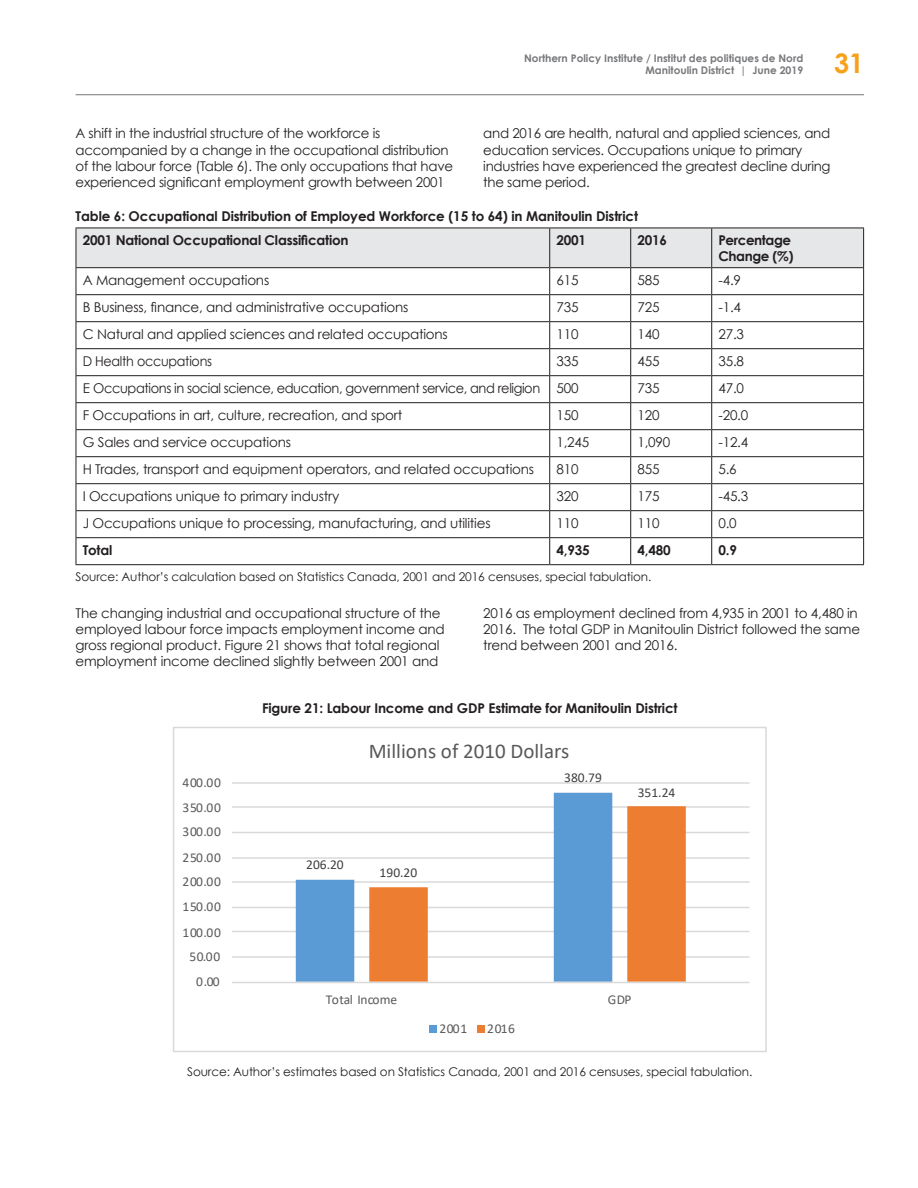
<style>
.page{position:relative;width:918px;height:1188px;background:#fff}
.page>*{position:absolute;margin:0;border:0;box-sizing:border-box;transform-origin:0 0}
.t1{font:700 27px "Century Gothic";color:#f7a11a}
.t2{font:21px "Calibri";color:#595959}
.Body{font:13.5px/16.2px "Century Gothic";letter-spacing:-.02em;color:#231f20}
.Table_Data{font:13.5px "Century Gothic";letter-spacing:-.015em;color:#231f20}
.Table_Header{font:13.5px "Century Gothic";letter-spacing:-.015em;color:#231f20}
.Figure_Text{font:700 13.5px "Century Gothic";letter-spacing:-.01em;color:#231f20}
.t3{font:13.5px "Calibri";letter-spacing:.035em;color:#595959}
.Table_Header-2{font:700 13.5px/16.2px "Century Gothic";letter-spacing:-.02em;color:#231f20}
.Table_Data-2{font:700 13.5px "Century Gothic";letter-spacing:-.015em;color:#231f20}
.t4{font:13.5px "Calibri";color:#404040}
.Table_Data-3{font:13.5px "Century Gothic";letter-spacing:-.015em;color:#231f20;scale:.94 1}
.t5{font:13.5px "Calibri";letter-spacing:-.02em;color:#595959}
.Body-2{font:12px "Century Gothic";letter-spacing:-.01em;color:#231f20}
.Sources_Text{font:12px "Century Gothic";letter-spacing:-.01em;color:#231f20}
.t6{font:700 10.5px/12px "Century Gothic";color:#77787b;text-align:right}
</style>
<div class="page">
<hr style="left:76px;top:94px;width:788px;height:1px;background:#77787b">
<svg style="left:76px;top:228px;width:788px;height:336px"></svg>
<hr style="left:76px;top:564px;width:474px;height:1px;background:#231f20">
<hr style="left:550px;top:564px;width:81px;height:1px;background:#231f20">
<hr style="left:631px;top:564px;width:81px;height:1px;background:#231f20">
<hr style="left:712px;top:564px;width:152px;height:1px;background:#231f20">
<hr style="left:232px;top:956px;width:518px;height:2px;background:#d9d9d9">
<hr style="left:232px;top:931px;width:518px;height:1px;background:#d9d9d9">
<hr style="left:232px;top:907px;width:518px;height:1px;background:#d9d9d9">
<hr style="left:232px;top:881px;width:518px;height:2px;background:#d9d9d9">
<hr style="left:232px;top:857px;width:518px;height:2px;background:#d9d9d9">
<hr style="left:232px;top:832px;width:518px;height:1px;background:#d9d9d9">
<hr style="left:232px;top:806px;width:518px;height:2px;background:#d9d9d9">
<hr style="left:232px;top:782px;width:518px;height:2px;background:#d9d9d9">
<svg style="left:296px;top:793px;width:316px;height:189px"></svg>
<svg style="left:369px;top:806px;width:317px;height:176px"></svg>
<hr style="left:232px;top:982px;width:518px;height:1px;background:#d9d9d9">
<div style="left:429px;top:1025px;width:8px;height:8px;background:#5b9bd5"></div>
<div style="left:477px;top:1025px;width:8px;height:8px;background:#ed7d31"></div>
<div style="left:173px;top:727px;width:594px;height:325px;border:2px solid #d9d9d9"></div>
<p class="t6" style="left:524px;top:52px;width:281px">Northern Policy Institute / Institut des politiques de Nord<br>Manitoulin District | June 2019</p>
<h1 class="t1" style="left:834px;top:46px;width:31px">31</h1>
<p class="Body" style="left:76px;top:125px;width:379px">A shift in the industrial structure of the workforce is accompanied by a change in the occupational distribution of the labour force (Table 6). The only occupations that have experienced significant employment growth between 2001</p>
<p class="Body" style="left:483px;top:125px;width:349px">and 2016 are health, natural and applied sciences, and education services. Occupations unique to primary industries have experienced the greatest decline during the same period.</p>
<p class="Figure_Text" style="left:76px;top:207px;width:564px">Table 6: Occupational Distribution of Employed Workforce (15 to 64) in Manitoulin District</p>
<p class="Table_Data-2" style="left:83px;top:231px;width:267px">2001 National Occupational Classification</p>
<p class="Table_Header-2" style="left:556px;top:232px;width:31px">2001</p>
<p class="Table_Header-2" style="left:637px;top:232px;width:31px">2016</p>
<p class="Table_Header-2" style="left:718px;top:232px;width:77px">Percentage<br>Change (%)</p>
<p class="Table_Data" style="left:83px;top:271px;width:188px">A Management occupations</p>
<p class="Table_Data" style="left:556px;top:271px;width:24px">615</p>
<p class="Table_Data" style="left:637px;top:271px;width:24px">585</p>
<p class="Table_Data" style="left:718px;top:271px;width:24px">-4.9</p>
<p class="Table_Data" style="left:83px;top:298px;width:327px">B Business, finance, and administrative occupations</p>
<p class="Table_Data" style="left:556px;top:298px;width:24px">735</p>
<p class="Table_Data" style="left:637px;top:298px;width:24px">725</p>
<p class="Table_Data" style="left:718px;top:298px;width:24px">-1.4</p>
<p class="Table_Data" style="left:83px;top:325px;width:367px">C Natural and applied sciences and related occupations</p>
<p class="Table_Data" style="left:556px;top:325px;width:24px">110</p>
<p class="Table_Data" style="left:637px;top:325px;width:24px">140</p>
<p class="Table_Data" style="left:718px;top:325px;width:27px">27.3</p>
<p class="Table_Data-3" style="left:83px;top:352px;width:139px">D Health occupations</p>
<p class="Table_Data" style="left:556px;top:352px;width:24px">335</p>
<p class="Table_Data" style="left:637px;top:352px;width:24px">455</p>
<p class="Table_Data" style="left:718px;top:352px;width:27px">35.8</p>
<p class="Table_Data" style="left:83px;top:379px;width:459px">E Occupations in social science, education, government service, and religion</p>
<p class="Table_Data" style="left:556px;top:379px;width:24px">500</p>
<p class="Table_Data" style="left:637px;top:379px;width:24px">735</p>
<p class="Table_Data" style="left:718px;top:379px;width:27px">47.0</p>
<p class="Table_Data" style="left:83px;top:406px;width:321px">F Occupations in art, culture, recreation, and sport</p>
<p class="Table_Data" style="left:556px;top:406px;width:24px">150</p>
<p class="Table_Data" style="left:637px;top:406px;width:24px">120</p>
<p class="Table_Data" style="left:718px;top:406px;width:31px">-20.0</p>
<p class="Table_Data" style="left:83px;top:433px;width:210px">G Sales and service occupations</p>
<p class="Table_Data" style="left:556px;top:433px;width:34px">1,245</p>
<p class="Table_Data" style="left:637px;top:433px;width:34px">1,090</p>
<p class="Table_Data" style="left:718px;top:433px;width:31px">-12.4</p>
<p class="Table_Header" style="left:83px;top:460px;width:453px">H Trades, transport and equipment operators, and related occupations</p>
<p class="Table_Header" style="left:556px;top:460px;width:24px">810</p>
<p class="Table_Header" style="left:637px;top:460px;width:24px">855</p>
<p class="Table_Header" style="left:718px;top:460px;width:20px">5.6</p>
<p class="Table_Header" style="left:83px;top:487px;width:258px">I Occupations unique to primary industry</p>
<p class="Table_Header" style="left:556px;top:487px;width:24px">320</p>
<p class="Table_Header" style="left:637px;top:487px;width:24px">175</p>
<p class="Table_Header" style="left:718px;top:487px;width:31px">-45.3</p>
<p class="Table_Header" style="left:83px;top:514px;width:409px">J Occupations unique to processing, manufacturing, and utilities</p>
<p class="Table_Header" style="left:556px;top:514px;width:24px">110</p>
<p class="Table_Header" style="left:637px;top:514px;width:24px">110</p>
<p class="Table_Header" style="left:718px;top:514px;width:20px">0.0</p>
<p class="Table_Header-2" style="left:83px;top:541px;width:31px">Total</p>
<p class="Table_Header-2" style="left:556px;top:541px;width:35px">4,935</p>
<p class="Table_Header-2" style="left:637px;top:541px;width:35px">4,480</p>
<p class="Table_Header-2" style="left:718px;top:541px;width:20px">0.9</p>
<p class="Body-2" style="left:76px;top:570px;width:577px">Source: Author’s calculation based on Statistics Canada, 2001 and 2016 censuses, special tabulation.</p>
<p class="Body" style="left:76px;top:604px;width:371px">The changing industrial and occupational structure of the employed labour force impacts employment income and gross regional product. Figure 21 shows that total regional employment income declined slightly between 2001 and</p>
<p class="Body" style="left:483px;top:604px;width:378px">2016 as employment declined from 4,935 in 2001 to 4,480 in<br>2016. The total GDP in Manitoulin District followed the same trend between 2001 and 2016.</p>
<p class="Figure_Text" style="left:262px;top:699px;width:417px">Figure 21: Labour Income and GDP Estimate for Manitoulin District</p>
<p class="t3" style="left:183px;top:773px;width:40px">400.00</p>
<p class="t3" style="left:183px;top:798px;width:40px">350.00</p>
<p class="t3" style="left:183px;top:822px;width:40px">300.00</p>
<p class="t3" style="left:183px;top:848px;width:40px">250.00</p>
<p class="t3" style="left:183px;top:872px;width:40px">200.00</p>
<p class="t3" style="left:183px;top:897px;width:40px">150.00</p>
<p class="t3" style="left:183px;top:923px;width:40px">100.00</p>
<p class="t3" style="left:189px;top:947px;width:32px">50.00</p>
<p class="t3" style="left:196px;top:972px;width:25px">0.00</p>
<p class="t2" style="left:369px;top:737px;width:202px">Millions of 2010 Dollars</p>
<p class="t4" style="left:306px;top:855px;width:39px">206.20</p>
<p class="t4" style="left:380px;top:863px;width:39px">190.20</p>
<p class="t4" style="left:564px;top:768px;width:39px">380.79</p>
<p class="t4" style="left:638px;top:783px;width:39px">351.24</p>
<p class="t5" style="left:326px;top:990px;width:73px">Total Income</p>
<p class="t3" style="left:608px;top:990px;width:25px">GDP</p>
<p class="t3" style="left:439px;top:1019px;width:29px">2001</p>
<p class="t3" style="left:487px;top:1019px;width:29px">2016</p>
<p class="Sources_Text" style="left:187px;top:1064px;width:567px">Source: Author’s estimates based on Statistics Canada, 2001 and 2016 censuses, special tabulation.</p>
</div>
